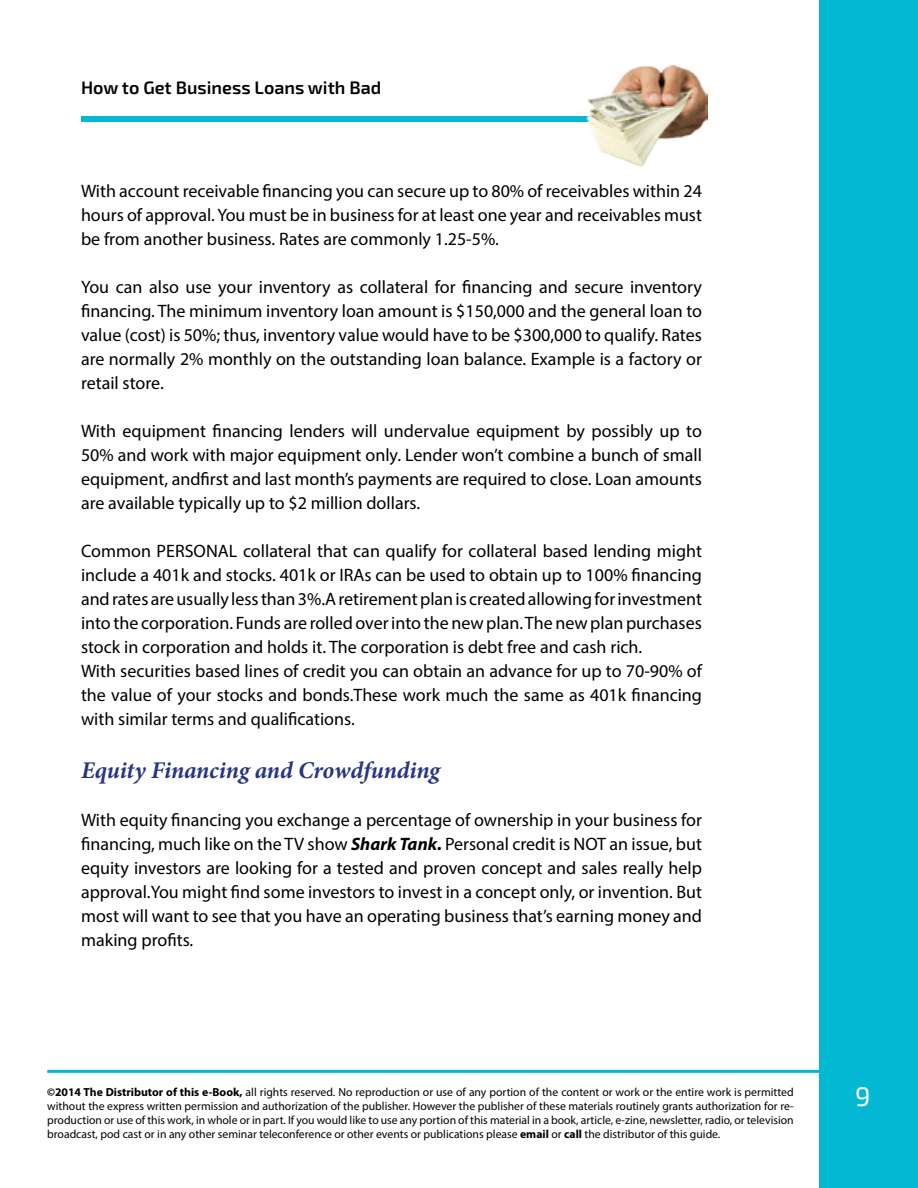
<style>
.page{position:relative;width:918px;height:1188px;background:#fff}
.page>*{position:absolute;margin:0;border:0;box-sizing:border-box;transform-origin:0 0}
.t1{font:27px "Exo 2.0";color:#fff}
.t2{font:italic 700 24px "Minion Pro";letter-spacing:-.005em;color:#283583}
.t3{font:18px/24px "Myriad Pro";color:#000;text-align:justify}
.t4{font:600 18px "Exo 2.0";color:#000}
.t5{font:11.7px/14.1px "Myriad Pro";color:#000;text-align:justify}
.s1{font-weight:700;font-style:italic}
.s2{font-weight:700}
</style>
<div class="page">
<div style="left:819px;top:0;width:99px;height:1188px;background:#03b8d2"></div>
<hr style="left:47px;top:1070px;width:772px;height:3px;background:#03b8d2">
<div style="left:81px;top:116px;width:621px;height:6px;background:#03b8d2"></div>
<img style="left:586px;top:66px;width:121px;height:100px">
<p class="t4" style="left:81px;top:77px;width:302px">How to Get Business Loans with Bad</p>
<p class="t3" style="left:81px;top:179px;width:623px">With account receivable financing you can secure up to 80% of receivables within 24 hours of approval. You must be in business for at least one year and receivables must be from another business. Rates are commonly 1.25-5%.</p>
<p class="t3" style="left:81px;top:275px;width:623px">You can also use your inventory as collateral for financing and secure inventory financing. The minimum inventory loan amount is $150,000 and the general loan to value (cost) is 50%; thus, inventory value would have to be $300,000 to qualify. Rates are normally 2% monthly on the outstanding loan balance. Example is a factory or retail store.</p>
<p class="t3" style="left:81px;top:419px;width:623px">With equipment financing lenders will undervalue equipment by possibly up to 50% and work with major equipment only. Lender won’t combine a bunch of small equipment, andfirst and last month’s payments are required to close. Loan amounts are available typically up to $2 million dollars.</p>
<p class="t3" style="left:81px;top:539px;width:623px;text-align:left">Common PERSONAL collateral that can qualify for collateral based lending might include a 401k and stocks. 401k or IRAs can be used to obtain up to 100% financing and rates are usually less than 3%.A retirement plan is created allowing for investment into the corporation. Funds are rolled over into the new plan. The new plan purchases stock in corporation and holds it. The corporation is debt free and cash rich.<br>With securities based lines of credit you can obtain an advance for up to 70-90% of the value of your stocks and bonds.These work much the same as 401k financing with similar terms and qualifications.</p>
<h2 class="t2" style="left:81px;top:753px;width:361px">Equity Financing and Crowdfunding</h2>
<p class="t3" style="left:81px;top:808px;width:623px">With equity financing you exchange a percentage of ownership in your business for financing, much like on the TV show <span class="s1">Shark Tank.</span> Personal credit is NOT an issue, but equity investors are looking for a tested and proven concept and sales really help approval.You might find some investors to invest in a concept only, or invention. But most will want to see that you have an operating business that’s earning money and making profits.</p>
<p class="t5" style="left:47px;top:1084px;width:748px"><span class="s2">©2014 The Distributor of this e-Book,</span> all rights reserved. No reproduction or use of any portion of the content or work or the entire work is permitted without the express written permission and authorization of the publisher. However the publisher of these materials routinely grants authorization for re&shy;production or use of this work, in whole or in part. If you would like to use any portion of this material in a book, article, e-zine, newsletter, radio, or television broadcast, pod cast or in any other seminar teleconference or other events or publications please <span class="s2">email</span> or <span class="s2">call</span> the distributor of this guide.</p>
<h1 class="t1" style="left:855px;top:1080px;width:17px">9</h1>
</div>
